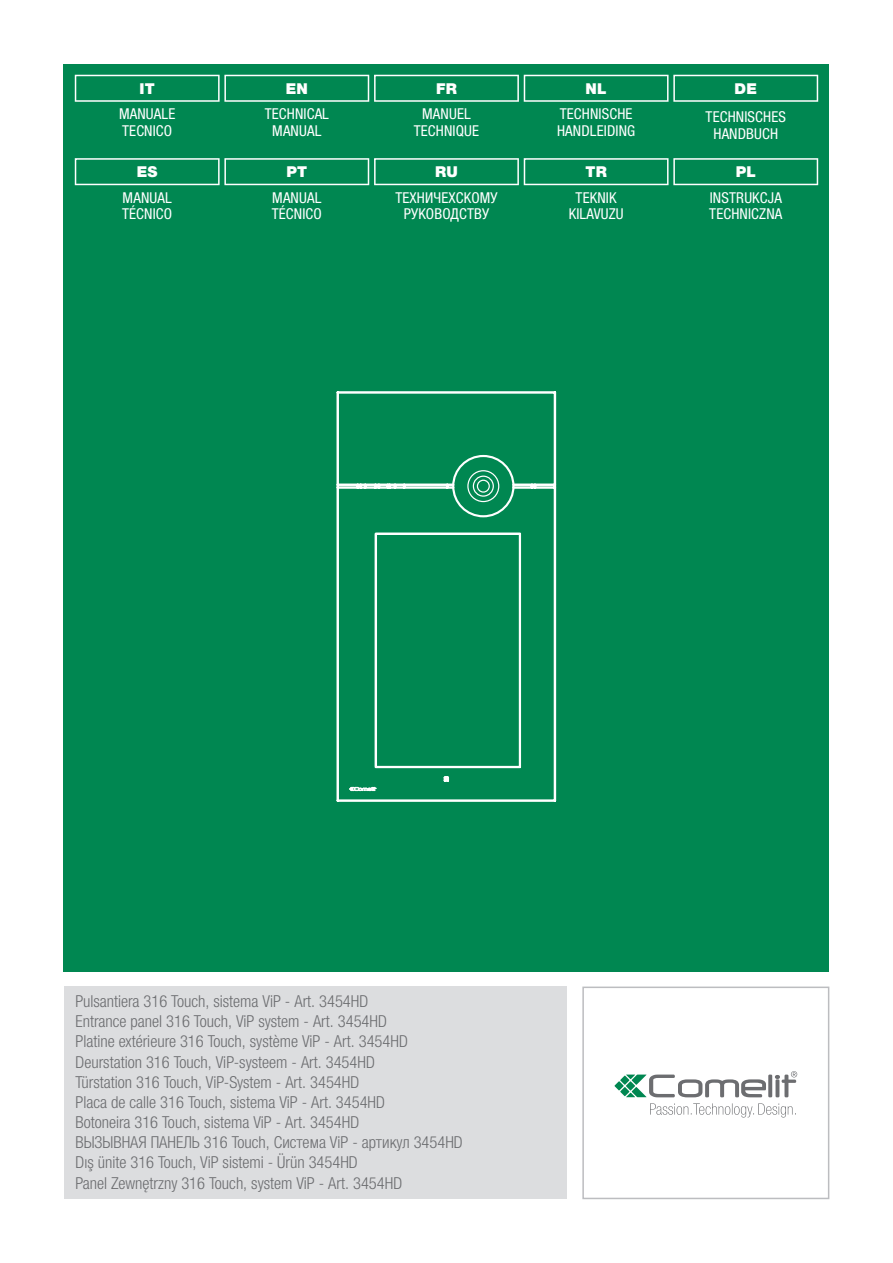
<style>
.page{position:relative;width:893px;height:1263px;background:#fff}
.page>*{position:absolute;margin:0;border:0;box-sizing:border-box;transform-origin:0 0}
.t1{font:300 condensed 16.5px/20.2px "Helvetica Neue LTW1 G";color:#6c6d70}
.t2{font:condensed 15px/16.5px "Helvetica Neue LTW1 G";letter-spacing:.01em;color:#fff}
.t3{font:900 15px "Helvetica Neue LTW1 G";letter-spacing:.01em;color:#fff}
</style>
<div class="page">
<div style="left:64px;top:64px;width:765px;height:908px;background:#008751"></div>
<svg style="left:582px;top:986px;width:247px;height:213px"></svg>
<svg style="left:650px;top:1103px;width:146px;height:14px"></svg>
<svg style="left:614px;top:1081px;width:10px;height:10px"></svg>
<svg style="left:620px;top:1087px;width:10px;height:9px"></svg>
<svg style="left:620px;top:1075px;width:10px;height:10px"></svg>
<svg style="left:626px;top:1071px;width:171px;height:26px"></svg>
<svg style="left:75px;top:75px;width:743px;height:27px"></svg>
<svg style="left:75px;top:158px;width:743px;height:27px"></svg>
<div style="left:64px;top:986px;width:503px;height:213px;background:#dcdddf"></div>
<div style="left:452px;top:455px;width:62px;height:62px;border:2px solid #fff;border-radius:50%"></div>
<hr style="left:338px;top:799px;width:217px;height:3px;background:#fff">
<hr style="left:336px;top:392px;width:3px;height:409px;background:#fff">
<svg style="left:444px;top:776px;width:5px;height:6px"></svg>
<hr style="left:554px;top:392px;width:2px;height:409px;background:#fff">
<hr style="left:338px;top:486px;width:115px;height:3px;background:#fff">
<hr style="left:513px;top:486px;width:42px;height:3px;background:#fff">
<hr style="left:338px;top:483px;width:115px;height:3px;background:#fff">
<hr style="left:513px;top:483px;width:42px;height:3px;background:#fff">
<hr style="left:338px;top:391px;width:217px;height:3px;background:#fff">
<div style="left:467px;top:470px;width:32px;height:32px;border:1px solid #fff;border-radius:50%"></div>
<div style="left:473px;top:476px;width:21px;height:21px;border:1px solid #fff;border-radius:50%"></div>
<div style="left:477px;top:480px;width:13px;height:13px;border:1px solid #fff;border-radius:50%"></div>
<svg style="left:374px;top:532px;width:148px;height:237px"></svg>
<div style="left:375px;top:533px;width:146px;height:235px;border:2px solid #fff"></div>
<svg style="left:349px;top:787px;width:28px;height:4px"></svg>
<p class="t3" style="left:140px;top:79px;width:17px">IT</p>
<p class="t2" style="left:119px;top:106px;width:58px">MANUALE<br>TECNICO</p>
<p class="t3" style="left:137px;top:163px;width:22px">ES</p>
<p class="t2" style="left:122px;top:189px;width:52px">MANUAL<br>TÉCNICO</p>
<p class="t3" style="left:286px;top:79px;width:24px">EN</p>
<p class="t2" style="left:265px;top:106px;width:66px;text-align:center">TECHNICAL<br>MANUAL</p>
<p class="t3" style="left:286px;top:163px;width:22px">PT</p>
<p class="t2" style="left:272px;top:189px;width:52px">MANUAL<br>TÉCNICO</p>
<p class="t3" style="left:436px;top:79px;width:22px">FR</p>
<p class="t2" style="left:414px;top:106px;width:67px;text-align:center">MANUEL<br>TECHNIQUE</p>
<p class="t3" style="left:435px;top:163px;width:24px">RU</p>
<p class="t2" style="left:395px;top:189px;width:104px;text-align:center">ТЕХНИЧЕXСКОМУ<br>РУКОВОДСТВУ</p>
<p class="t3" style="left:586px;top:79px;width:22px">NL</p>
<p class="t2" style="left:557px;top:106px;width:80px">TECHNISCHE<br>HANDLEIDING</p>
<p class="t3" style="left:585px;top:163px;width:23px">TR</p>
<p class="t2" style="left:569px;top:189px;width:56px;text-align:center">TEKNIK<br>KILAVUZU</p>
<p class="t3" style="left:735px;top:79px;width:24px">DE</p>
<p class="t2" style="left:706px;top:109px;width:82px;text-align:center">TECHNISCHES<br>HANDBUCH</p>
<p class="t3" style="left:736px;top:163px;width:22px">PL</p>
<p class="t2" style="left:709px;top:189px;width:75px">INSTRUKCJA<br>TECHNICZNA</p>
<p class="t1" style="left:75px;top:991px;width:334px">Pulsantiera 316 Touch, sistema ViP - Art. 3454HD Entrance panel 316 Touch, ViP system - Art. 3454HD Platine extérieure 316 Touch, système ViP - Art. 3454HD Deurstation 316 Touch, ViP-systeem - Art. 3454HD Türstation 316 Touch, ViP-System - Art. 3454HD<br>Placa de calle 316 Touch, sistema ViP - Art. 3454HD</p>
<p class="t1" style="left:75px;top:1112px;width:389px">Botoneira 316 Touch, sistema ViP - Art. 3454HD<br>ВЫЗЫВНАЯ ПАНЕЛЬ 316 Touch, Система ViP - артикул 3454HD<br>Dış ünite 316 Touch, ViP sistemi - Ürün 3454HD</p>
<p class="t1" style="left:75px;top:1173px;width:328px">Panel Zewnętrzny 316 Touch, system ViP - Art. 3454HD</p>
</div>
